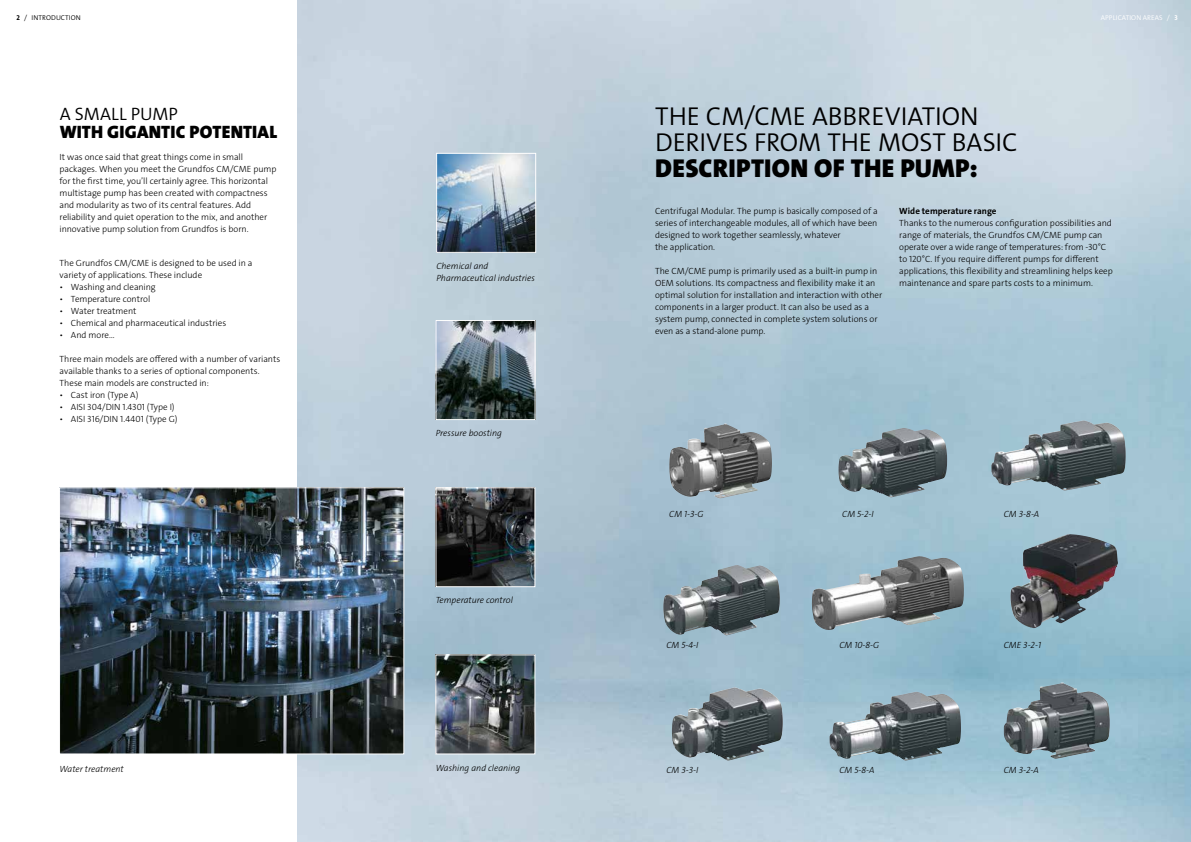
<style>
.page{position:relative;width:1191px;height:842px;background:#fff}
.page>*{position:absolute;margin:0;border:0;box-sizing:border-box;transform-origin:0 0}
.t1{font:26px/26px "Grundfos The Sans V2 OT 4 SL";letter-spacing:-.005em;color:#000}
.t2{font:26px "Grundfos The Sans V2 OT 9 BL";letter-spacing:.015em;color:#000}
.t3{font:18px "Grundfos The Sans V2 OT 9 BL";letter-spacing:.01em;color:#000}
.t4{font:18px "Grundfos The Sans V2 OT 4 SL";color:#000}
.t5{font:9px/12px "Grundfos The Sans V2 OT 3 L";letter-spacing:-.005em;color:#000}
.t6{font:9px/12px "Grundfos The Sans V2 OT 3 L Italic";color:#000}
.t7{font:9px "Grundfos The Sans V2 OT 7 B";letter-spacing:.005em;color:#000}
.t8{font:7px "Grundfos The Sans V2 OT 4 SL";color:#fff}
.t9{font:7px "Grundfos The Sans V2 OT 4 SL";color:#000}
.s1{font-family:"Grundfos The Sans V2 OT 7 B"}
</style>
<div class="page">
<img style="left:298px;top:0;width:893px;height:842px">
<img style="left:61px;top:489px;width:341px;height:263px">
<div style="left:59px;top:487px;width:345px;height:267px;border:1px solid #fff"></div>
<img style="left:438px;top:155px;width:96px;height:96px">
<div style="left:436px;top:153px;width:100px;height:100px;border:1px solid #fff"></div>
<img style="left:438px;top:322px;width:95px;height:96px">
<div style="left:436px;top:320px;width:99px;height:100px;border:1px solid #fff"></div>
<img style="left:438px;top:489px;width:95px;height:96px">
<div style="left:436px;top:487px;width:99px;height:100px;border:1px solid #fff"></div>
<img style="left:437px;top:657px;width:96px;height:95px">
<img style="left:1003px;top:682px;width:107px;height:77px">
<img style="left:838px;top:428px;width:109px;height:70px">
<img style="left:991px;top:420px;width:134px;height:70px">
<img style="left:669px;top:423px;width:103px;height:76px">
<img style="left:663px;top:565px;width:117px;height:70px">
<img style="left:1010px;top:534px;width:102px;height:94px">
<img style="left:811px;top:556px;width:153px;height:74px">
<img style="left:672px;top:687px;width:111px;height:73px">
<img style="left:829px;top:692px;width:132px;height:68px">
<p class="t9" style="left:16px;top:13px;width:20px"><span class="s1">2</span>/INTRODUCTION</p>
<p class="t8" style="left:1100px;top:13px;width:17px">APPLICATION</p>
<p class="t8" style="left:1143px;top:13px;width:5px">AREAS</p>
<p class="t8" style="left:1166px;top:13px;width:12px">/ <span class="s1">3</span></p>
<h2 class="t4" style="left:60px;top:102px;width:117px">A SMALL PUMP</h2>
<h2 class="t3" style="left:60px;top:120px;width:219px">WITH GIGANTIC POTENTIAL</h2>
<p class="t5" style="left:60px;top:151px;width:218px">It was once said that great things come in small packages. When you meet the Grundfos CM/CME pump for the first time, you’ll certainly agree. This horizontal multistage pump has been created with compactness and modularity as two of its central features. Add reliability and quiet operation to the mix, and another innovative pump solution from Grundfos is born.</p>
<p class="t5" style="left:60px;top:257px;width:195px">The Grundfos CM/CME is designed to be used in a variety of applications. These include</p>
<p class="t5" style="left:60px;top:281px;width:98px">• Washing and cleaning</p>
<p class="t5" style="left:60px;top:293px;width:92px">• Temperature control</p>
<p class="t5" style="left:60px;top:305px;width:78px">• Water treatment</p>
<p class="t5" style="left:60px;top:317px;width:168px">• Chemical and pharmaceutical industries</p>
<p class="t5" style="left:60px;top:329px;width:57px">• And more…</p>
<p class="t5" style="left:60px;top:353px;width:222px">Three main models are offered with a number of variants available thanks to a series of optional components.<br>These main models are constructed in:</p>
<p class="t5" style="left:60px;top:389px;width:80px">• Cast iron (Type A)</p>
<p class="t5" style="left:60px;top:401px;width:117px">• AISI 304/DIN 1.4301 (Type I)</p>
<p class="t5" style="left:60px;top:413px;width:119px">• AISI 316/DIN 1.4401 (Type G)</p>
<p class="t6" style="left:436px;top:260px;width:100px">Chemical and<br>Pharmaceutical industries</p>
<p class="t6" style="left:436px;top:427px;width:68px">Pressure boosting</p>
<p class="t6" style="left:436px;top:594px;width:78px">Temperature control</p>
<h1 class="t1" style="left:655px;top:103px;width:117px">THE CM/CME</h1>
<h1 class="t1" style="left:655px;top:103px;width:364px;text-indent:157px">ABBREVIATION<br>DERIVES FROM THE MOST BASIC</h1>
<h1 class="t2" style="left:655px;top:152px;width:324px">DESCRIPTION OF THE PUMP:</h1>
<p class="t5" style="left:655px;top:205px;width:224px">Centrifugal Modular. The pump is basically composed of a series of interchangeable modules, all of which have been designed to work together seamlessly, whatever<br>the application.</p>
<p class="t5" style="left:655px;top:265px;width:229px">The CM/CME pump is primarily used as a built-in pump in OEM solutions. Its compactness and flexibility make it an optimal solution for installation and interaction with other components in a larger product. It can also be used as a system pump, connected in complete system solutions or even as a stand-alone pump.</p>
<p class="t7" style="left:899px;top:205px;width:99px">Wide temperature range</p>
<p class="t5" style="left:899px;top:217px;width:215px">Thanks to the numerous configuration possibilities and range of materials, the Grundfos CM/CME pump can operate over a wide range of temperatures: from -30°C to 120°C. If you require different pumps for different applications, this flexibility and streamlining helps keep maintenance and spare parts costs to a minimum.</p>
<p class="t6" style="left:669px;top:508px;width:36px">CM 1-3-G</p>
<p class="t6" style="left:842px;top:508px;width:33px">CM 5-2-I</p>
<p class="t6" style="left:1003px;top:508px;width:37px">CM 3-8-A</p>
<p class="t6" style="left:666px;top:639px;width:33px">CM 5-4-I</p>
<p class="t6" style="left:839px;top:639px;width:41px">CM 10-8-G</p>
<p class="t6" style="left:1003px;top:639px;width:39px">CME 3-2-1</p>
<p class="t6" style="left:60px;top:763px;width:66px">Water treatment</p>
<p class="t6" style="left:436px;top:762px;width:86px">Washing and cleaning</p>
<p class="t6" style="left:1003px;top:764px;width:37px">CM 3-2-A</p>
<p class="t6" style="left:666px;top:764px;width:33px">CM 3-3-I</p>
<p class="t6" style="left:839px;top:764px;width:37px">CM 5-8-A</p>
</div>
